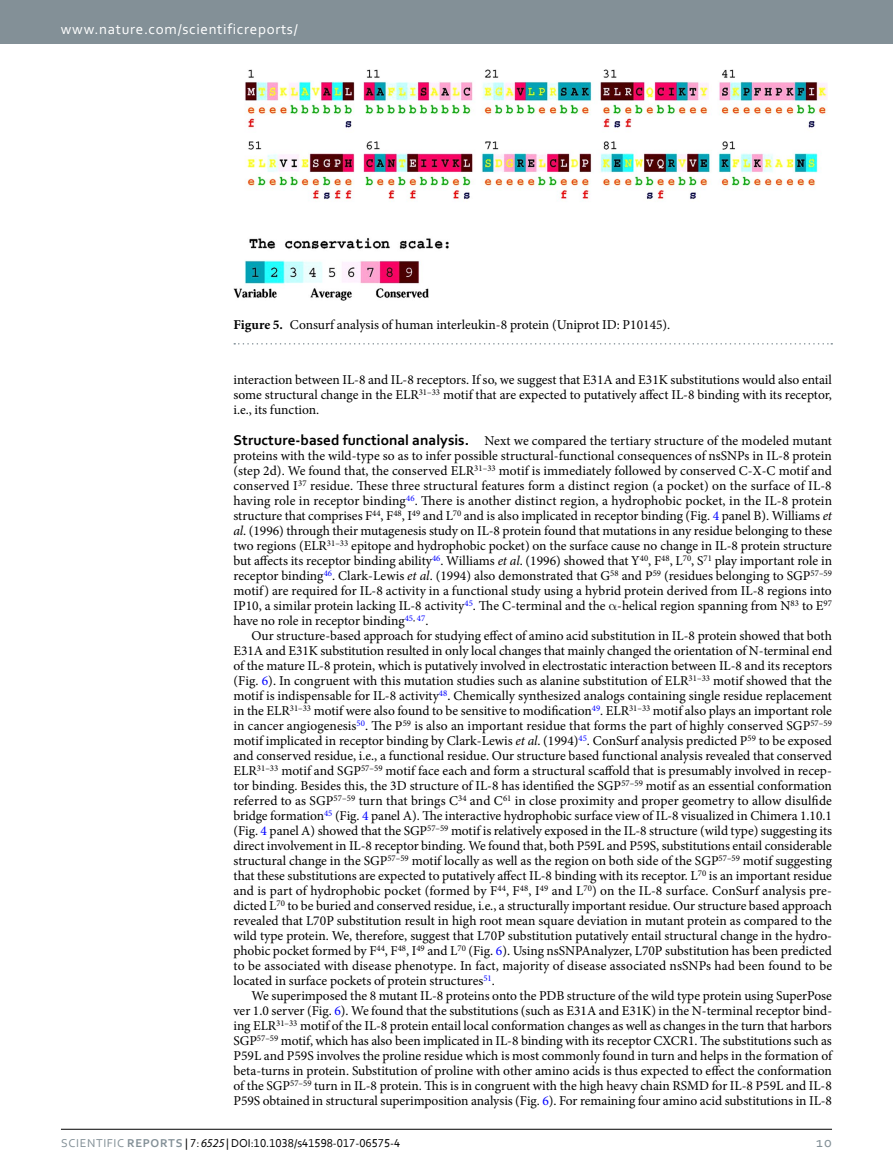
<style>
.page{position:relative;width:893px;height:1174px;background:#fff}
.page>*{position:absolute;margin:0;border:0;box-sizing:border-box;transform-origin:0 0}
.t1{font:15px "Corbel 2";letter-spacing:.045em;color:#fff}
.t2{font:15px "Corbel 2";color:#839097}
.t3{font:13.5px/15px "Minion Pro";letter-spacing:-.005em;color:#000;text-align:justify}
.t4{font:12px "Corbel";color:#000}
.s1{font-weight:700}
.s2{font-family:"Corbel Bold 2";font-size:15px}
.s3{color:#00f}
.s4{font-style:italic}
.s5{font-family:"Corbel 2";color:#839097}
.s6{font-family:"Corbel Bold 2";color:#839097}
.s7{font-family:"Myriad Pro";font-style:italic}
</style>
<div class="page">
<div style="left:0;top:0;width:893px;height:43px;background:#839097"></div>
<hr style="left:61px;top:1129px;width:771px;height:1px;background:#000">
<img style="left:233px;top:70px;width:594px;height:231px">
<svg style="left:234px;top:343px;width:598px;height:1px"></svg>
<p class="t1" style="left:61px;top:19px;width:238px">www.nature.com/scientificreports/</p>
<p class="t3" style="left:233px;top:317px;width:438px"><span class="s1">Figure 5.</span> Consurf analysis of human interleukin-8 protein (Uniprot ID: P10145).</p>
<p class="t3" style="left:233px;top:372px;width:600px">interaction between IL-8 and IL-8 receptors. If so, we suggest that E31A and E31K substitutions would also entail some structural change in the ELR<sup>31–33</sup> motif that are expected to putatively affect IL-8 binding with its receptor, i.e., its function.</p>
<p class="t3" style="left:233px;top:433px;width:600px"><span class="s2">Structure-based functional analysis.</span> Next we compared the tertiary structure of the modeled mutant proteins with the wild-type so as to infer possible structural-functional consequences of nsSNPs in IL-8 protein (step 2d). We found that, the conserved ELR<sup>31–33</sup> motif is immediately followed by conserved C-X-C motif and conserved I<sup>37</sup> residue. These three structural features form a distinct region (a pocket) on the surface of IL-8 having role in receptor binding<sup>46</sup>. There is another distinct region, a hydrophobic pocket, in the IL-8 protein structure that comprises F<sup>44</sup>, F<sup>48</sup>, I<sup>49</sup> and L<sup>70</sup> and is also implicated in receptor binding (Fig. <span class="s3">4</span> panel B). Williams <span class="s4">et al</span>. (1996) through their mutagenesis study on IL-8 protein found that mutations in any residue belonging to these two regions (ELR<sup>31–33</sup> epitope and hydrophobic pocket) on the surface cause no change in IL-8 protein structure but affects its receptor binding ability<sup>46</sup>. Williams <span class="s4">et al</span>. (1996) showed that Y<sup>40</sup>, F<sup>48</sup>, L<sup>70</sup>, S<sup>71</sup> play important role in receptor binding<sup>46</sup>. Clark-Lewis <span class="s4">et al</span>. (1994) also demonstrated that G<sup>58</sup> and P<sup>59</sup> (residues belonging to SGP<sup>57–59 </sup>motif) are required for IL-8 activity in a functional study using a hybrid protein derived from IL-8 regions into IP10, a similar protein lacking IL-8 activity<sup>45</sup>. The C-terminal and the -helical region spanning from N<sup>83</sup> to E<sup>97 </sup>have no role in receptor binding<sup>45</sup><sup>,</sup> <sup>47</sup>.</p>
<p class="t3" style="left:233px;top:628px;width:600px;text-indent:18px">Our structure-based approach for studying effect of amino acid substitution in IL-8 protein showed that both E31A and E31K substitution resulted in only local changes that mainly changed the orientation of N-terminal end of the mature IL-8 protein, which is putatively involved in electrostatic interaction between IL-8 and its receptors (Fig. <span class="s3">6</span>). In congruent with this mutation studies such as alanine substitution of ELR<sup>31–33</sup> motif showed that the motif is indispensable for IL-8 activity<sup>48</sup>. Chemically synthesized analogs containing single residue replacement in the ELR<sup>31–33</sup> motif were also found to be sensitive to modification<sup>49</sup>. ELR<sup>31–33</sup> motif also plays an important role in cancer angiogenesis<sup>50</sup>. The P<sup>59</sup> is also an important residue that forms the part of highly conserved SGP<sup>57–59 </sup>motif implicated in receptor binding by Clark-Lewis <span class="s4">et al</span>. (1994)<sup>45</sup>. ConSurf analysis predicted P<sup>59</sup> to be exposed and conserved residue, i.e., a functional residue. Our structure based functional analysis revealed that conserved ELR<sup>31–33</sup> motif and SGP<sup>57–59</sup> motif face each and form a structural scaffold that is presumably involved in recep&shy;tor binding. Besides this, the 3D structure of IL-8 has identified the SGP<sup>57–59</sup> motif as an essential conformation referred to as SGP<sup>57–59</sup> turn that brings C<sup>34</sup> and C<sup>61</sup> in close proximity and proper geometry to allow disulfide bridge formation<sup>45</sup> (Fig. <span class="s3">4</span> panel A). The interactive hydrophobic surface view of IL-8 visualized in Chimera 1.10.1 (Fig. <span class="s3">4</span> panel A) showed that the SGP<sup>57–59</sup> motif is relatively exposed in the IL-8 structure (wild type) suggesting its direct involvement in IL-8 receptor binding. We found that, both P59L and P59S, substitutions entail considerable structural change in the SGP<sup>57–59</sup> motif locally as well as the region on both side of the SGP<sup>57–59</sup> motif suggesting that these substitutions are expected to putatively affect IL-8 binding with its receptor. L<sup>70</sup> is an important residue and is part of hydrophobic pocket (formed by F<sup>44</sup>, F<sup>48</sup>, I<sup>49</sup> and L<sup>70</sup>) on the IL-8 surface. ConSurf analysis pre&shy;dicted L<sup>70</sup> to be buried and conserved residue, i.e., a structurally important residue. Our structure based approach revealed that L70P substitution result in high root mean square deviation in mutant protein as compared to the wild type protein. We, therefore, suggest that L70P substitution putatively entail structural change in the hydro&shy;phobic pocket formed by F<sup>44</sup>, F<sup>48</sup>, I<sup>49</sup> and L<sup>70</sup> (Fig. <span class="s3">6</span>). Using nsSNPAnalyzer, L70P substitution has been predicted to be associated with disease phenotype. In fact, majority of disease associated nsSNPs had been found to be located in surface pockets of protein structures<sup>51</sup>.</p>
<p class="t3" style="left:233px;top:988px;width:600px;text-indent:18px">We superimposed the 8 mutant IL-8 proteins onto the PDB structure of the wild type protein using SuperPose ver 1.0 server (Fig. <span class="s3">6</span>). We found that the substitutions (such as E31A and E31K) in the N-terminal receptor bind&shy;ing ELR<sup>31–33</sup> motif of the IL-8 protein entail local conformation changes as well as changes in the turn that harbors SGP<sup>57–59</sup> motif, which has also been implicated in IL-8 binding with its receptor CXCR1. The substitutions such as P59L and P59S involves the proline residue which is most commonly found in turn and helps in the formation of beta-turns in protein. Substitution of proline with other amino acids is thus expected to effect the conformation of the SGP<sup>57–59</sup> turn in IL-8 protein. This is in congruent with the high heavy chain RSMD for IL-8 P59L and IL-8<br>P59S obtained in structural superimposition analysis (Fig. <span class="s3">6</span>). For remaining four amino acid substitutions in IL-8</p>
<p class="t4" style="left:61px;top:1135px;width:341px"><span class="s5">Scientific</span> <span class="s6">RePorTS</span> | 7: <span class="s7">6525</span> | DOI:10.1038/s41598-017-06575-4</p>
<p class="t2" style="left:816px;top:1132px;width:17px">10</p>
</div>
